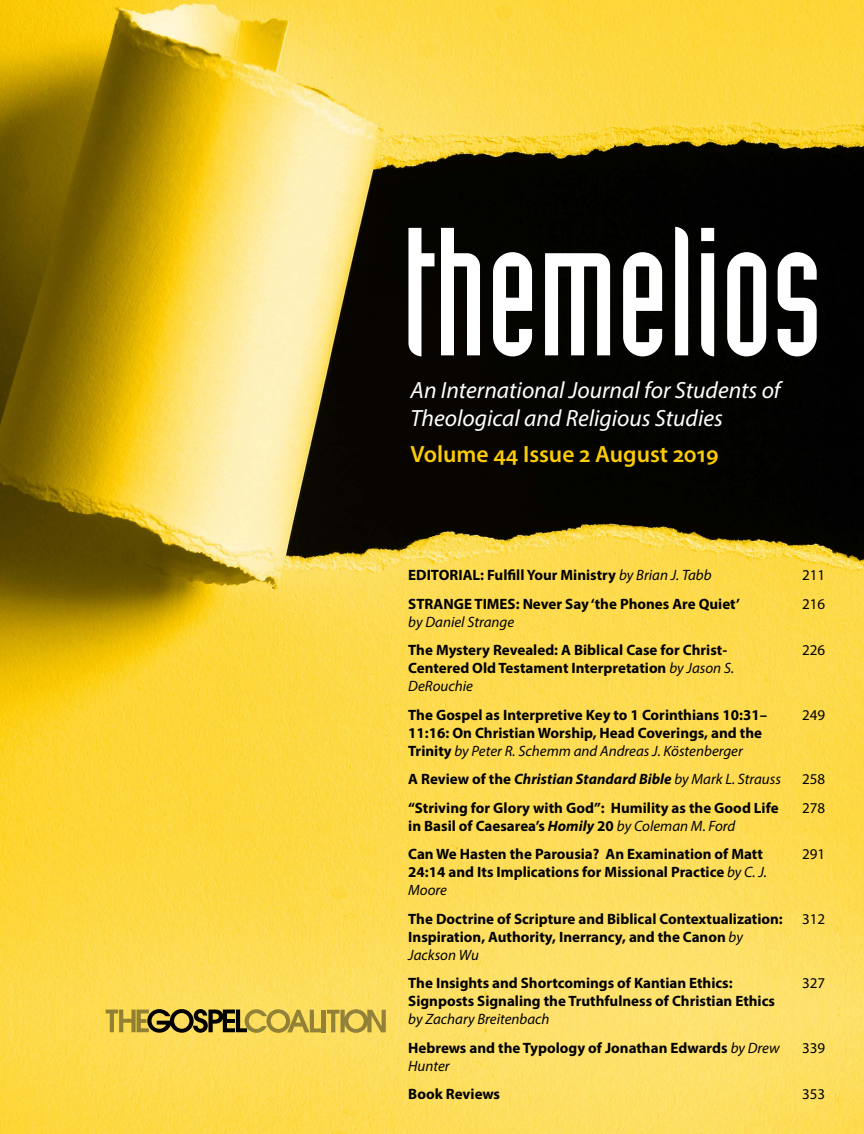
<style>
.page{position:relative;width:864px;height:1134px;background:#fff}
.page>*{position:absolute;margin:0;border:0;box-sizing:border-box;transform-origin:0 0}
.t1{font:italic 23.55px/28.2px "Myriad Pro";color:#fff}
.t2{font:600 23.55px "Myriad Pro";color:#fbcb07}
.t3{font:700 15px/18px "Myriad Pro";color:#000}
.t4{font:italic 700 15px "Myriad Pro";color:#000}
.t5{font:15px "Myriad Pro";color:#000}
.t6{font:italic 15px "Myriad Pro";color:#000}
.s1{font-weight:400;font-style:italic}
.s2{font-style:normal}
.s3{font-weight:400}
.s4{font-style:italic}
</style>
<div class="page">
<img style="left:0;top:0;width:864px;height:1134px">
<svg style="left:408px;top:227px;width:409px;height:129px;fill:#070502"></svg>
<svg style="left:106px;top:1009px;width:215px;height:24px;background:#a6913b"></svg>
<hr style="left:322px;top:1010px;width:4px;height:22px;background:#918138">
<svg style="left:327px;top:1009px;width:59px;height:24px"></svg>
<h1 class="t1" style="left:411px;top:375px;width:372px">An International Journal for Students of<br>Theological and Religious Studies</h1>
<h1 class="t2" style="left:411px;top:439px;width:310px">Volume 44 Issue 2 August 2019</h1>
<p class="t3" style="left:408px;top:566px;width:305px">EDITORIAL: Fulfill Your Ministry <span class="s1">by Brian J. Tabb</span></p>
<p class="t5" style="left:802px;top:566px;width:25px">211</p>
<p class="t3" style="left:408px;top:594px;width:333px">STRANGE TIMES: Never Say ‘the Phones Are Quiet’</p>
<p class="t5" style="left:802px;top:595px;width:20px">216</p>
<p class="t6" style="left:408px;top:613px;width:107px">by Daniel Strange</p>
<p class="t3" style="left:408px;top:641px;width:320px">The Mystery Revealed: A Biblical Case for Christ-</p>
<p class="t5" style="left:802px;top:641px;width:20px">226</p>
<p class="t3" style="left:408px;top:659px;width:327px">Centered Old Testament Interpretation <span class="s1">by Jason S.<br>DeRouchie</span></p>
<p class="t3" style="left:408px;top:705px;width:360px">The Gospel as Interpretive Key to 1 Corinthians 10:31–</p>
<p class="t5" style="left:802px;top:706px;width:25px">249</p>
<p class="t3" style="left:408px;top:723px;width:355px">11:16: On Christian Worship, Head Coverings, and the<br>Trinity <span class="s1">by Peter R. Schemm and Andreas J. Köstenberger</span></p>
<p class="t4" style="left:408px;top:770px;width:374px"><span class="s2">A Review of the</span> Christian Standard Bible <span class="s3">by Mark L. Strauss</span></p>
<p class="t5" style="left:802px;top:770px;width:20px">258</p>
<p class="t3" style="left:408px;top:798px;width:372px">“Striving for Glory with God”: Humility as the Good Life</p>
<p class="t5" style="left:802px;top:799px;width:20px">278</p>
<p class="t3" style="left:408px;top:811px;width:356px;line-height:28.5px">in Basil of Caesarea’s <span class="s4">Homily</span> 20 <span class="s1">by Coleman M. Ford<br></span>Can We Hasten the Parousia? An Examination of Matt</p>
<p class="t5" style="left:802px;top:845px;width:25px">291</p>
<p class="t3" style="left:408px;top:863px;width:360px">24:14 and Its Implications for Missional Practice <span class="s1">by C. J.<br>Moore</span></p>
<p class="t3" style="left:408px;top:909px;width:376px">The Doctrine of Scripture and Biblical Contextualization:</p>
<p class="t5" style="left:802px;top:910px;width:25px">312</p>
<p class="t3" style="left:408px;top:927px;width:336px">Inspiration, Authority, Inerrancy, and the Canon <span class="s1">by<br>Jackson Wu</span></p>
<p class="t3" style="left:408px;top:974px;width:326px">The Insights and Shortcomings of Kantian Ethics:</p>
<p class="t5" style="left:802px;top:974px;width:25px">327</p>
<p class="t3" style="left:408px;top:992px;width:368px">Signposts Signaling the Truthfulness of Christian Ethics</p>
<p class="t3" style="left:408px;top:1005px;width:373px;line-height:28.5px"><span class="s1">by Zachary Breitenbach<br></span>Hebrews and the Typology of Jonathan Edwards <span class="s1">by Drew</span></p>
<p class="t5" style="left:802px;top:1039px;width:25px">339</p>
<p class="t6" style="left:408px;top:1057px;width:43px">Hunter</p>
<p class="t3" style="left:408px;top:1085px;width:93px">Book Reviews</p>
<p class="t5" style="left:802px;top:1085px;width:25px">353</p>
</div>
